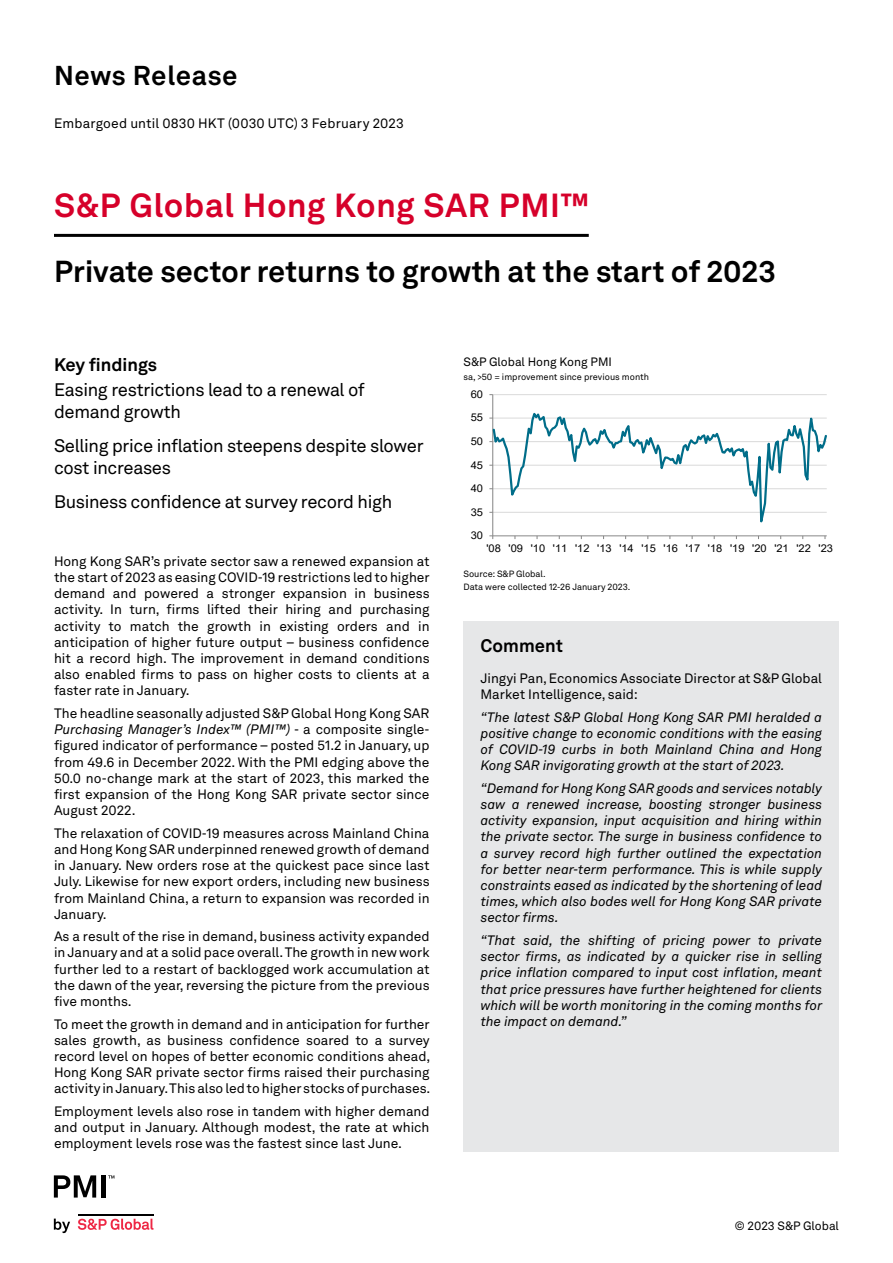
<style>
.page{position:relative;width:893px;height:1263px;background:#fff}
.page>*{position:absolute;margin:0;border:0;box-sizing:border-box;transform-origin:0 0}
.t1{font:700 33px "Akkurat LL";letter-spacing:.015em;color:#d6002a}
.t2{font:700 30px "Akkurat LL";color:#000}
.t3{font:700 27px "Akkurat LL";letter-spacing:.025em;color:#000}
.t4{font:18px/21.6px "Akkurat LL";letter-spacing:-.02em;color:#000}
.t5{font:700 18px "Akkurat LL";color:#000}
.t6{font:13.5px/16.2px "Akkurat LL";color:#000;text-align:justify}
.t7{font:italic 13.5px/16.2px "Akkurat LL";color:#000;text-align:justify}
.t8{font:12px "Akkurat LL";color:#000}
.t9{font:10.65px "Arial";color:#000;scale:1.04 1}
.t10{font:9px "Akkurat LL";color:#000}
.s1{font-style:italic}
</style>
<div class="page">
<hr style="left:493px;top:394px;width:334px;height:1px;background:#d9d9d9">
<hr style="left:492px;top:395px;width:1px;height:141px;background:#868686">
<svg style="left:489px;top:402px;width:338px;height:137px"></svg>
<hr style="left:54px;top:234px;width:535px;height:3px;background:#000">
<div style="left:464px;top:621px;width:375px;height:51px;background:#e6e7e8"></div>
<div style="left:463px;top:672px;width:376px;height:480px;background:#e6e7e8"></div>
<svg style="left:54px;top:1218px;width:16px;height:15px"></svg>
<svg style="left:78px;top:1218px;width:75px;height:12px"></svg>
<hr style="left:78px;top:1213px;width:75px;height:2px;background:#000">
<svg style="left:54px;top:1175px;width:42px;height:22px"></svg>
<div style="left:101px;top:1175px;width:5px;height:22px;background:#000"></div>
<svg style="left:108px;top:1175px;width:6px;height:3px"></svg>
<h3 class="t3" style="left:54px;top:55px;width:185px">News Release</h3>
<p class="t6" style="left:54px;top:114px;width:351px">Embargoed until 0830 HKT (0030 UTC) 3 February 2023</p>
<h1 class="t1" style="left:54px;top:180px;width:537px">S&amp;P Global Hong Kong SAR PMI™</h1>
<h2 class="t2" style="left:54px;top:248px;width:723px">Private sector returns to growth at the start of 2023</h2>
<h3 class="t5" style="left:54px;top:351px;width:105px">Key findings</h3>
<h3 class="t4" style="left:54px;top:378px;width:312px">Easing restrictions lead to a renewal of demand growth</h3>
<h3 class="t4" style="left:54px;top:434px;width:371px">Selling price inflation steepens despite slower cost increases</h3>
<h3 class="t4" style="left:54px;top:490px;width:340px">Business confidence at survey record high</h3>
<p class="t6" style="left:54px;top:552px;width:377px">Hong Kong SAR’s private sector saw a renewed expansion at the start of 2023 as easing COVID-19 restrictions led to higher demand and powered a stronger expansion in business activity. In turn, firms lifted their hiring and purchasing activity to match the growth in existing orders and in anticipation of higher future output – business confidence hit a record high. The improvement in demand conditions also enabled firms to pass on higher costs to clients at a faster rate in January.</p>
<p class="t6" style="left:54px;top:704px;width:377px">The headline seasonally adjusted S&amp;P Global Hong Kong SAR <span class="s1">Purchasing Manager’s Index™ (PMI™)</span> - a composite single&shy;figured indicator of performance – posted 51.2 in January, up from 49.6 in December 2022. With the PMI edging above the 50.0 no-change mark at the start of 2023, this marked the first expansion of the Hong Kong SAR private sector since August 2022.</p>
<p class="t6" style="left:54px;top:824px;width:377px">The relaxation of COVID-19 measures across Mainland China and Hong Kong SAR underpinned renewed growth of demand in January. New orders rose at the quickest pace since last July. Likewise for new export orders, including new business from Mainland China, a return to expansion was recorded in January.</p>
<p class="t6" style="left:54px;top:928px;width:377px">As a result of the rise in demand, business activity expanded in January and at a solid pace overall. The growth in new work further led to a restart of backlogged work accumulation at the dawn of the year, reversing the picture from the previous five months.</p>
<p class="t6" style="left:54px;top:1015px;width:378px">To meet the growth in demand and in anticipation for further sales growth, as business confidence soared to a survey record level on hopes of better economic conditions ahead, Hong Kong SAR private sector firms raised their purchasing activity in January. This also led to higher stocks of purchases.</p>
<p class="t6" style="left:54px;top:1102px;width:377px">Employment levels also rose in tandem with higher demand and output in January. Although modest, the rate at which employment levels rose was the fastest since last June.</p>
<p class="t8" style="left:463px;top:353px;width:150px">S&amp;P Global Hong Kong PMI</p>
<p class="t10" style="left:463px;top:370px;width:187px">sa, &gt;50 = improvement since previous month</p>
<p class="t9" style="left:471px;top:387px;width:13px">60</p>
<p class="t9" style="left:471px;top:410px;width:13px">55</p>
<p class="t9" style="left:471px;top:434px;width:13px">50</p>
<p class="t9" style="left:471px;top:457px;width:13px">45</p>
<p class="t9" style="left:471px;top:481px;width:13px">40</p>
<p class="t9" style="left:471px;top:505px;width:13px">35</p>
<p class="t9" style="left:471px;top:528px;width:13px">30</p>
<p class="t9" style="left:486px;top:541px;width:335px">'08 '09 '10 '11 '12 '13 '14 '15 '16 '17 '18 '19 '20 '21 '22 '23</p>
<p class="t10" style="left:463px;top:567px;width:84px">Source: S&amp;P Global.</p>
<p class="t10" style="left:463px;top:580px;width:169px">Data were collected 12-26 January 2023.</p>
<h3 class="t5" style="left:481px;top:632px;width:84px">Comment</h3>
<p class="t6" style="left:480px;top:669px;width:343px">Jingyi Pan, Economics Associate Director at S&amp;P Global<br>Market Intelligence, said:</p>
<p class="t7" style="left:480px;top:708px;width:343px">“The latest S&amp;P Global Hong Kong SAR PMI heralded a positive change to economic conditions with the easing of COVID-19 curbs in both Mainland China and Hong Kong SAR invigorating growth at the start of 2023.</p>
<p class="t7" style="left:480px;top:779px;width:343px">“Demand for Hong Kong SAR goods and services notably saw a renewed increase, boosting stronger business activity expansion, input acquisition and hiring within the private sector. The surge in business confidence to a survey record high further outlined the expectation for better near-term performance. This is while supply constraints eased as indicated by the shortening of lead times, which also bodes well for Hong Kong SAR private sector firms.</p>
<p class="t7" style="left:480px;top:931px;width:343px">“That said, the shifting of pricing power to private sector firms, as indicated by a quicker rise in selling price inflation compared to input cost inflation, meant that price pressures have further heightened for clients which will be worth monitoring in the coming months for the impact on demand.”</p>
<p class="t8" style="left:735px;top:1216px;width:106px">© 2023 S&amp;P Global</p>
</div>
